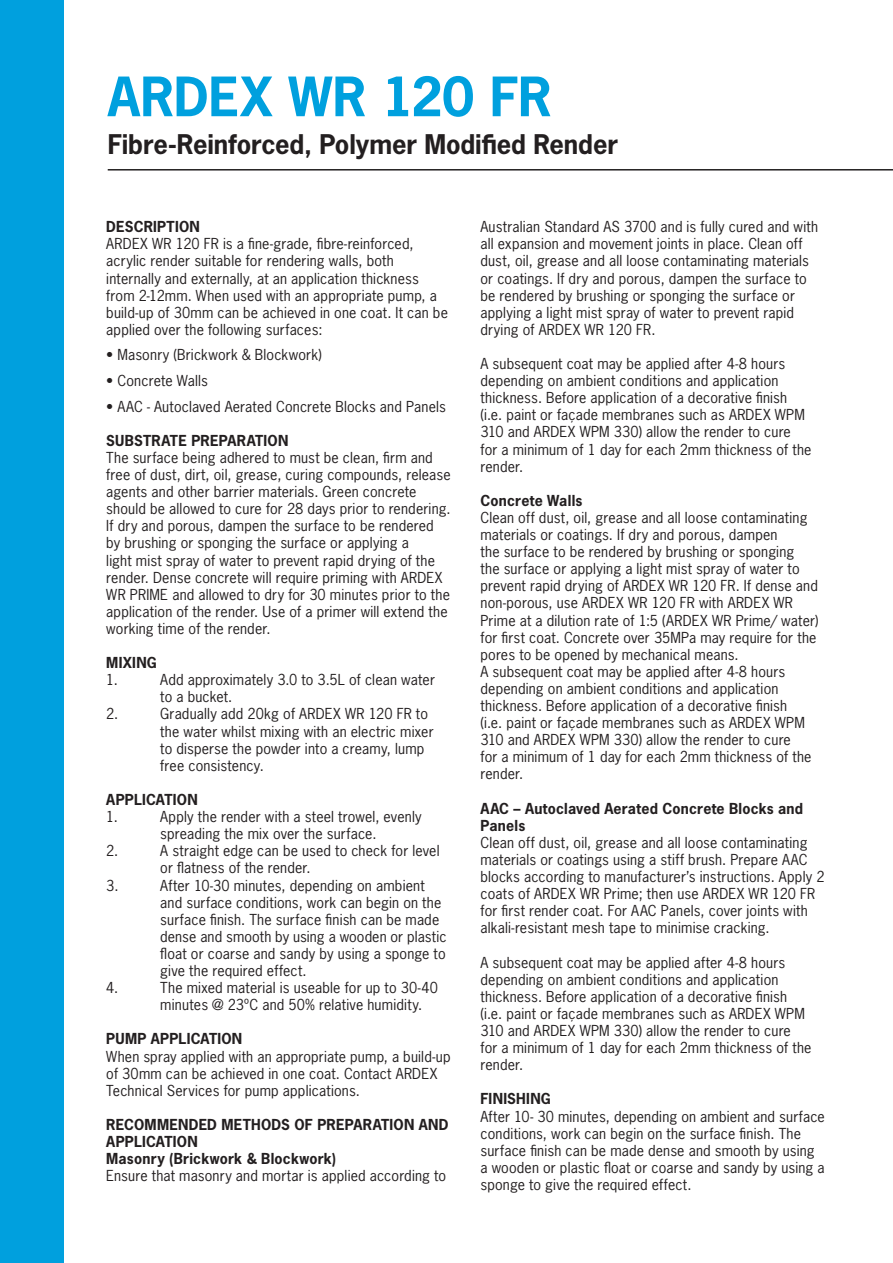
<style>
.page{position:relative;width:893px;height:1263px;background:#fff}
.page>*{position:absolute;margin:0;border:0;box-sizing:border-box;transform-origin:0 0}
.t1{font:700 51px "News Gothic Std";letter-spacing:-.005em;color:#00a0de}
.t2{font:700 25.5px "News Gothic Std";letter-spacing:-.005em;color:#231f20}
.t3{font:14.25px/17.1px "News Gothic Std";letter-spacing:.015em;color:#231f20}
.t4{font:700 14.25px/17.1px "News Gothic Std";letter-spacing:.015em;color:#231f20}
</style>
<div class="page">
<hr style="left:108px;top:169px;width:785px;height:2px;background:#231f20">
<div style="left:0;top:0;width:64px;height:1263px;background:#00a0de"></div>
<p class="t1" style="left:108px;top:63px;width:446px">ARDEX WR 120 FR</p>
<p class="t2" style="left:108px;top:127px;width:512px">Fibre-Reinforced, Polymer Modified Render</p>
<p class="t4" style="left:106px;top:218px;width:95px">DESCRIPTION</p>
<p class="t3" style="left:106px;top:235px;width:343px">ARDEX WR 120 FR is a fine-grade, fibre-reinforced, acrylic render suitable for rendering walls, both internally and externally, at an application thickness from 2-12mm. When used with an appropriate pump, a build-up of 30mm can be achieved in one coat. It can be applied over the following surfaces:</p>
<p class="t3" style="left:106px;top:346px;width:217px">• Masonry (Brickwork &amp; Blockwork)</p>
<p class="t3" style="left:106px;top:372px;width:103px">• Concrete Walls</p>
<p class="t3" style="left:106px;top:398px;width:341px">• AAC - Autoclaved Aerated Concrete Blocks and Panels</p>
<p class="t4" style="left:106px;top:432px;width:184px">SUBSTRATE PREPARATION</p>
<p class="t3" style="left:106px;top:449px;width:346px">The surface being adhered to must be clean, firm and free of dust, dirt, oil, grease, curing compounds, release agents and other barrier materials. Green concrete should be allowed to cure for 28 days prior to rendering.<br>If dry and porous, dampen the surface to be rendered by brushing or sponging the surface or applying a<br>light mist spray of water to prevent rapid drying of the render. Dense concrete will require priming with ARDEX WR PRIME and allowed to dry for 30 minutes prior to the application of the render. Use of a primer will extend the working time of the render.</p>
<p class="t4" style="left:106px;top:654px;width:52px">MIXING</p>
<p class="t3" style="left:106px;top:671px;width:13px">1.</p>
<p class="t3" style="left:160px;top:671px;width:276px">Add approximately 3.0 to 3.5L of clean water to a bucket.</p>
<p class="t3" style="left:106px;top:705px;width:14px">2.</p>
<p class="t3" style="left:160px;top:705px;width:275px">Gradually add 20kg of ARDEX WR 120 FR to the water whilst mixing with an electric mixer to disperse the powder into a creamy, lump free consistency.</p>
<p class="t4" style="left:106px;top:791px;width:93px">APPLICATION</p>
<p class="t3" style="left:106px;top:808px;width:13px">1.</p>
<p class="t3" style="left:160px;top:808px;width:263px">Apply the render with a steel trowel, evenly spreading the mix over the surface.</p>
<p class="t3" style="left:106px;top:842px;width:14px">2.</p>
<p class="t3" style="left:160px;top:842px;width:281px">A straight edge can be used to check for level or flatness of the render.</p>
<p class="t3" style="left:106px;top:876px;width:14px">3.</p>
<p class="t3" style="left:160px;top:876px;width:288px">After 10-30 minutes, depending on ambient and surface conditions, work can begin on the surface finish. The surface finish can be made dense and smooth by using a wooden or plastic float or coarse and sandy by using a sponge to give the required effect.</p>
<p class="t3" style="left:106px;top:979px;width:14px">4.</p>
<p class="t3" style="left:160px;top:979px;width:279px">The mixed material is useable for up to 30-40 minutes @ 23ºC and 50% relative humidity.</p>
<p class="t4" style="left:106px;top:1030px;width:138px">PUMP APPLICATION</p>
<p class="t3" style="left:106px;top:1047px;width:346px">When spray applied with an appropriate pump, a build-up of 30mm can be achieved in one coat. Contact ARDEX<br>Technical Services for pump applications.</p>
<p class="t4" style="left:106px;top:1116px;width:344px">RECOMMENDED METHODS OF PREPARATION AND<br>APPLICATION</p>
<p class="t4" style="left:106px;top:1150px;width:232px">Masonry (Brickwork &amp; Blockwork)</p>
<p class="t3" style="left:106px;top:1167px;width:341px">Ensure that masonry and mortar is applied according to</p>
<p class="t3" style="left:480px;top:218px;width:339px">Australian Standard AS 3700 and is fully cured and with all expansion and movement joints in place. Clean off dust, oil, grease and all loose contaminating materials or coatings. If dry and porous, dampen the surface to be rendered by brushing or sponging the surface or applying a light mist spray of water to prevent rapid drying of ARDEX WR 120 FR.</p>
<p class="t3" style="left:480px;top:355px;width:333px">A subsequent coat may be applied after 4-8 hours depending on ambient conditions and application thickness. Before application of a decorative finish (i.e. paint or façade membranes such as ARDEX WPM 310 and ARDEX WPM 330) allow the render to cure<br>for a minimum of 1 day for each 2mm thickness of the render.</p>
<p class="t4" style="left:480px;top:492px;width:103px">Concrete Walls</p>
<p class="t3" style="left:480px;top:509px;width:340px">Clean off dust, oil, grease and all loose contaminating materials or coatings. If dry and porous, dampen<br>the surface to be rendered by brushing or sponging<br>the surface or applying a light mist spray of water to prevent rapid drying of ARDEX WR 120 FR. If dense and non-porous, use ARDEX WR 120 FR with ARDEX WR Prime at a dilution rate of 1:5 (ARDEX WR Prime/ water) for first coat. Concrete over 35MPa may require for the pores to be opened by mechanical means.</p>
<p class="t3" style="left:480px;top:663px;width:333px">A subsequent coat may be applied after 4-8 hours depending on ambient conditions and application thickness. Before application of a decorative finish (i.e. paint or façade membranes such as ARDEX WPM 310 and ARDEX WPM 330) allow the render to cure<br>for a minimum of 1 day for each 2mm thickness of the render.</p>
<p class="t4" style="left:480px;top:799px;width:324px">AAC – Autoclaved Aerated Concrete Blocks and<br>Panels</p>
<p class="t3" style="left:480px;top:834px;width:346px">Clean off dust, oil, grease and all loose contaminating materials or coatings using a stiff brush. Prepare AAC blocks according to manufacturer’s instructions. Apply 2 coats of ARDEX WR Prime; then use ARDEX WR 120 FR for first render coat. For AAC Panels, cover joints with alkali-resistant mesh tape to minimise cracking.</p>
<p class="t3" style="left:480px;top:953px;width:333px">A subsequent coat may be applied after 4-8 hours depending on ambient conditions and application thickness. Before application of a decorative finish (i.e. paint or façade membranes such as ARDEX WPM 310 and ARDEX WPM 330) allow the render to cure<br>for a minimum of 1 day for each 2mm thickness of the render.</p>
<p class="t4" style="left:480px;top:1090px;width:72px">FINISHING</p>
<p class="t3" style="left:480px;top:1107px;width:346px">After 10- 30 minutes, depending on ambient and surface conditions, work can begin on the surface finish. The surface finish can be made dense and smooth by using a wooden or plastic float or coarse and sandy by using a sponge to give the required effect.</p>
</div>
